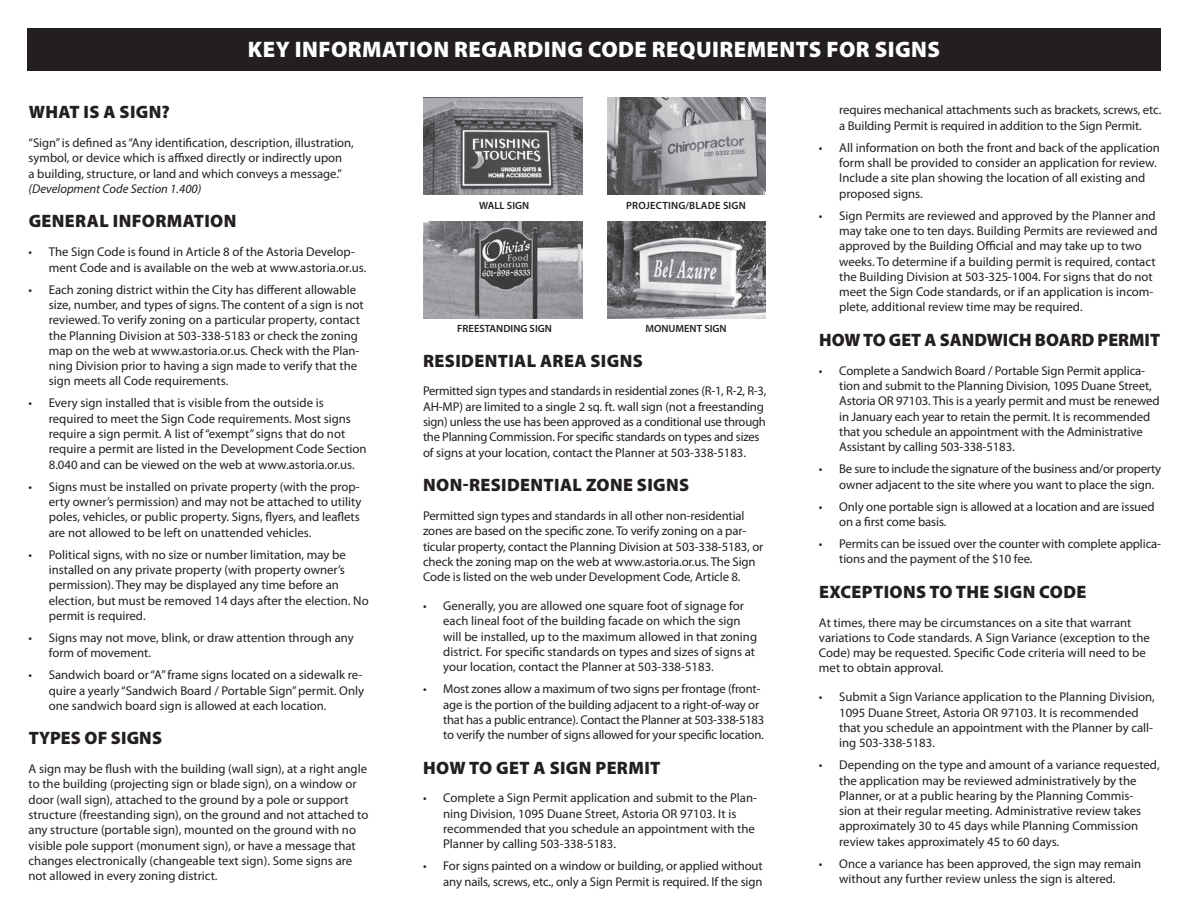
<style>
.page{position:relative;width:1188px;height:918px;background:#fff}
.page>*{position:absolute;margin:0;border:0;box-sizing:border-box;transform-origin:0 0}
.t1{font:900 22.5px "Myriad Pro";letter-spacing:.02em;color:#fff}
.t2{font:900 18px "Myriad Pro";letter-spacing:.02em;color:#231f20}
.t3{font:900 18px "Myriad Pro";color:#231f20}
.t4{font:12.75px/15.3px "Myriad Pro";color:#231f20}
.t5{font:12.75px/15.3px "Myriad Pro";letter-spacing:-.02em;color:#231f20}
.t6{font:italic 12.75px "Myriad Pro";color:#231f20}
.t7{font:600 10.5px "Myriad Pro";color:#231f20}
.t8{font:600 10.5px "Myriad Pro";letter-spacing:.02em;color:#231f20}
</style>
<div class="page">
<div style="left:27px;top:28px;width:1134px;height:42px;background:#231f20"></div>
<img style="left:424px;top:98px;width:158px;height:97px">
<img style="left:607px;top:98px;width:159px;height:97px">
<img style="left:424px;top:221px;width:158px;height:97px">
<img style="left:607px;top:221px;width:159px;height:97px">
<h1 class="t1" style="left:248px;top:37px;width:691px">KEY INFORMATION REGARDING CODE REQUIREMENTS FOR SIGNS</h1>
<h2 class="t2" style="left:29px;top:102px;width:143px">WHAT IS A SIGN?</h2>
<p class="t4" style="left:29px;top:135px;width:327px">“Sign” is defined as “Any identification, description, illustration, symbol, or device which is affixed directly or indirectly upon<br>a building, structure, or land and which conveys a message.”</p>
<p class="t6" style="left:29px;top:182px;width:174px">(Development Code Section 1.400)</p>
<h2 class="t2" style="left:29px;top:211px;width:209px">GENERAL INFORMATION</h2>
<p class="t4" style="left:49px;top:245px;width:319px;text-indent:-20px">• The Sign Code is found in Article 8 of the Astoria Develop&shy;ment Code and is available on the web at www.astoria.or.us.</p>
<p class="t4" style="left:49px;top:282px;width:317px;text-indent:-20px">• Each zoning district within the City has different allowable size, number, and types of signs. The content of a sign is not reviewed. To verify zoning on a particular property, contact the Planning Division at 503-338-5183 or check the zoning map on the web at www.astoria.or.us. Check with the Plan&shy;ning Division prior to having a sign made to verify that the sign meets all Code requirements.</p>
<p class="t4" style="left:49px;top:396px;width:319px;text-indent:-20px">• Every sign installed that is visible from the outside is required to meet the Sign Code requirements. Most signs require a sign permit. A list of “exempt” signs that do not require a permit are listed in the Development Code Section 8.040 and can be viewed on the web at www.astoria.or.us.</p>
<p class="t4" style="left:49px;top:479px;width:314px;text-indent:-20px">• Signs must be installed on private property (with the prop&shy;erty owner’s permission) and may not be attached to utility poles, vehicles, or public property. Signs, flyers, and leaflets are not allowed to be left on unattended vehicles.</p>
<p class="t4" style="left:49px;top:547px;width:321px;text-indent:-20px">• Political signs, with no size or number limitation, may be installed on any private property (with property owner’s permission). They may be displayed any time before an election, but must be removed 14 days after the election. No permit is required.</p>
<p class="t4" style="left:49px;top:630px;width:306px;text-indent:-20px">• Signs may not move, blink, or draw attention through any form of movement.</p>
<p class="t4" style="left:49px;top:668px;width:317px;text-indent:-20px">• Sandwich board or “A” frame signs located on a sidewalk re&shy;quire a yearly “Sandwich Board / Portable Sign” permit. Only one sandwich board sign is allowed at each location.</p>
<h2 class="t2" style="left:29px;top:728px;width:133px">TYPES OF SIGNS</h2>
<p class="t4" style="left:29px;top:761px;width:341px">A sign may be flush with the building (wall sign), at a right angle to the building (projecting sign or blade sign), on a window or door (wall sign), attached to the ground by a pole or support structure (freestanding sign), on the ground and not attached to any structure (portable sign), mounted on the ground with no visible pole support (monument sign), or have a message that changes electronically (changeable text sign). Some signs are not allowed in every zoning district.</p>
<p class="t7" style="left:479px;top:198px;width:52px">WALL SIGN</p>
<p class="t8" style="left:626px;top:198px;width:121px">PROJECTING/BLADE SIGN</p>
<p class="t7" style="left:457px;top:321px;width:96px">FREESTANDING SIGN</p>
<p class="t7" style="left:645px;top:321px;width:83px">MONUMENT SIGN</p>
<h2 class="t2" style="left:423px;top:350px;width:219px">RESIDENTIAL AREA SIGNS</h2>
<p class="t5" style="left:423px;top:384px;width:345px">Permitted sign types and standards in residential zones (R-1, R-2, R-3, AH-MP) are limited to a single 2 sq. ft. wall sign (not a freestanding sign) unless the use has been approved as a conditional use through the Planning Commission. For specific standards on types and sizes of signs at your location, contact the Planner at 503-338-5183.</p>
<h2 class="t2" style="left:423px;top:475px;width:266px">NON-RESIDENTIAL ZONE SIGNS</h2>
<p class="t4" style="left:423px;top:508px;width:342px">Permitted sign types and standards in all other non-residential zones are based on the specific zone. To verify zoning on a par&shy;ticular property, contact the Planning Division at 503-338-5183, or check the zoning map on the web at www.astoria.or.us. The Sign Code is listed on the web under Development Code, Article 8.</p>
<p class="t4" style="left:443px;top:598px;width:315px;text-indent:-20px">• Generally, you are allowed one square foot of signage for each lineal foot of the building facade on which the sign will be installed, up to the maximum allowed in that zoning district. For specific standards on types and sizes of signs at your location, contact the Planner at 503-338-5183.</p>
<p class="t4" style="left:443px;top:682px;width:323px;text-indent:-20px">• Most zones allow a maximum of two signs per frontage (front&shy;age is the portion of the building adjacent to a right-of-way or that has a public entrance). Contact the Planner at 503-338-5183 to verify the number of signs allowed for your specific location.</p>
<h2 class="t2" style="left:423px;top:757px;width:239px">HOW TO GET A SIGN PERMIT</h2>
<p class="t4" style="left:443px;top:791px;width:315px;text-indent:-20px">• Complete a Sign Permit application and submit to the Plan&shy;ning Division, 1095 Duane Street, Astoria OR 97103. It is recommended that you schedule an appointment with the Planner by calling 503-338-5183.</p>
<p class="t4" style="left:423px;top:859px;width:341px;text-align:right">• For signs painted on a window or building, or applied without any nails, screws, etc., only a Sign Permit is required. If the sign</p>
<p class="t4" style="left:839px;top:103px;width:324px">requires mechanical attachments such as brackets, screws, etc. a Building Permit is required in addition to the Sign Permit.</p>
<p class="t4" style="left:839px;top:140px;width:322px;text-indent:-20px">• All information on both the front and back of the application form shall be provided to consider an application for review.<br>Include a site plan showing the location of all existing and proposed signs.</p>
<p class="t4" style="left:839px;top:208px;width:320px;text-indent:-20px">• Sign Permits are reviewed and approved by the Planner and may take one to ten days. Building Permits are reviewed and approved by the Building Official and may take up to two weeks. To determine if a building permit is required, contact the Building Division at 503-325-1004. For signs that do not meet the Sign Code standards, or if an application is incom&shy;plete, additional review time may be required.</p>
<h2 class="t3" style="left:819px;top:330px;width:343px">HOW TO GET A SANDWICH BOARD PERMIT</h2>
<p class="t4" style="left:839px;top:363px;width:322px;text-indent:-20px">• Complete a Sandwich Board / Portable Sign Permit applica&shy;tion and submit to the Planning Division, 1095 Duane Street, Astoria OR 97103. This is a yearly permit and must be renewed in January each year to retain the permit. It is recommended that you schedule an appointment with the Administrative Assistant by calling 503-338-5183.</p>
<p class="t4" style="left:839px;top:462px;width:323px;text-indent:-20px">• Be sure to include the signature of the business and/or property owner adjacent to the site where you want to place the sign.</p>
<p class="t4" style="left:839px;top:499px;width:317px;text-indent:-20px">• Only one portable sign is allowed at a location and are issued on a first come basis.</p>
<p class="t4" style="left:839px;top:536px;width:323px;text-indent:-20px">• Permits can be issued over the counter with complete applica&shy;tions and the payment of the $10 fee.</p>
<h2 class="t2" style="left:819px;top:581px;width:269px">EXCEPTIONS TO THE SIGN CODE</h2>
<p class="t4" style="left:819px;top:615px;width:332px">At times, there may be circumstances on a site that warrant variations to Code standards. A Sign Variance (exception to the Code) may be requested. Specific Code criteria will need to be met to obtain approval.</p>
<p class="t4" style="left:839px;top:690px;width:317px;text-indent:-20px">• Submit a Sign Variance application to the Planning Division, 1095 Duane Street, Astoria OR 97103. It is recommended that you schedule an appointment with the Planner by call&shy;ing 503-338-5183.</p>
<p class="t4" style="left:839px;top:758px;width:322px;text-indent:-20px">• Depending on the type and amount of a variance requested, the application may be reviewed administratively by the Planner, or at a public hearing by the Planning Commis-<br>sion at their regular meeting. Administrative review takes approximately 30 to 45 days while Planning Commission review takes approximately 45 to 60 days.</p>
<p class="t4" style="left:819px;top:856px;width:324px;text-align:center">• Once a variance has been approved, the sign may remain without any further review unless the sign is altered.</p>
</div>
